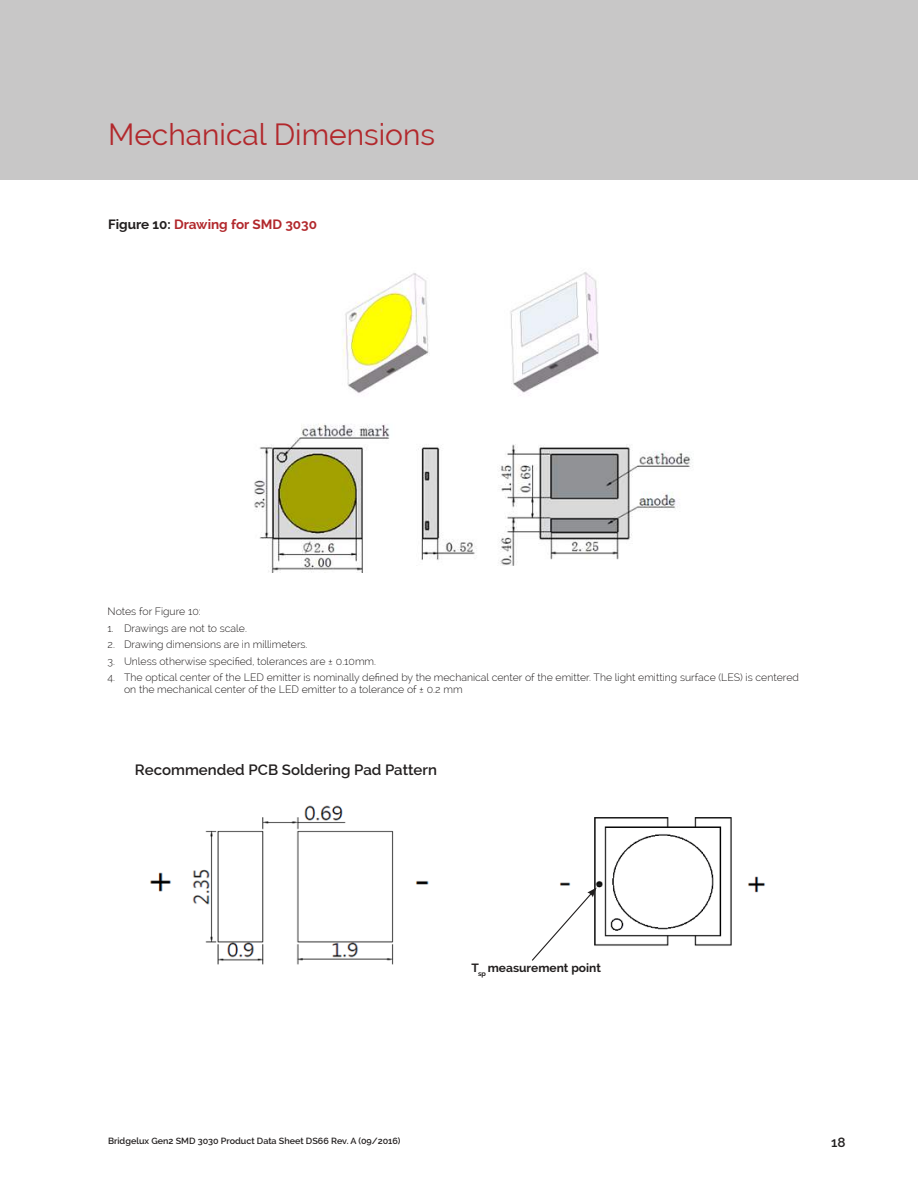
<style>
.page{position:relative;width:918px;height:1188px;background:#fff}
.page>*{position:absolute;margin:0;border:0;box-sizing:border-box;transform-origin:0 0}
.t1{font:30px "Raleway";color:#b2282c}
.t2{font:600 15px "Raleway";color:#221f1f}
.t3{font:700 13.5px "Raleway";color:#b2282c}
.t4{font:600 13.5px "Raleway";color:#221f1f}
.t5{font:700 12px "Raleway";color:#221f1f}
.t6{font:300 10.5px/12px "Raleway";color:#221f1f}
.t7{font:600 9px "Raleway";color:#221f1f}
.s1{color:#221f1f}
</style>
<div class="page">
<div style="left:0;top:0;width:918px;height:180px;background:#c8c7c7"></div>
<img style="left:254px;top:272px;width:439px;height:301px">
<img style="left:150px;top:805px;width:279px;height:160px">
<img style="left:560px;top:817px;width:206px;height:129px">
<svg style="left:532px;top:887px;width:65px;height:74px"></svg>
<h1 class="t1" style="left:108px;top:123px;width:328px">Mechanical Dimensions</h1>
<p class="t3" style="left:108px;top:218px;width:211px"><span class="s1">Figure 10:</span> Drawing for SMD 3030</p>
<p class="t6" style="left:108px;top:605px;width:95px">Notes for Figure 10:</p>
<p class="t6" style="left:108px;top:622px;width:141px">1. Drawings are not to scale.</p>
<p class="t6" style="left:108px;top:638px;width:202px">2. Drawing dimensions are in millimeters.</p>
<p class="t6" style="left:108px;top:655px;width:270px">3. Unless otherwise speci昀椀ed, tolerances are ± 0.10mm.</p>
<p class="t6" style="left:124px;top:671px;width:677px;text-indent:-16px">4. The optical center of the LED emitter is nominally de昀椀ned by the mechanical center of the emitter. The light emitting surface (LES) is centered on the mechanical center of the LED emitter to a tolerance of ± 0.2 mm</p>
<h2 class="t2" style="left:135px;top:761px;width:304px">Recommended PCB Soldering Pad Pattern</h2>
<p class="t7" style="left:108px;top:1137px;width:294px">Bridgelux Gen2 SMD 3030 Product Data Sheet DS66 Rev. A (09/2016)</p>
<p class="t5" style="left:472px;top:963px;width:131px">T<sub>sp</sub> measurement point</p>
<p class="t4" style="left:831px;top:1134px;width:16px">18</p>
</div>
